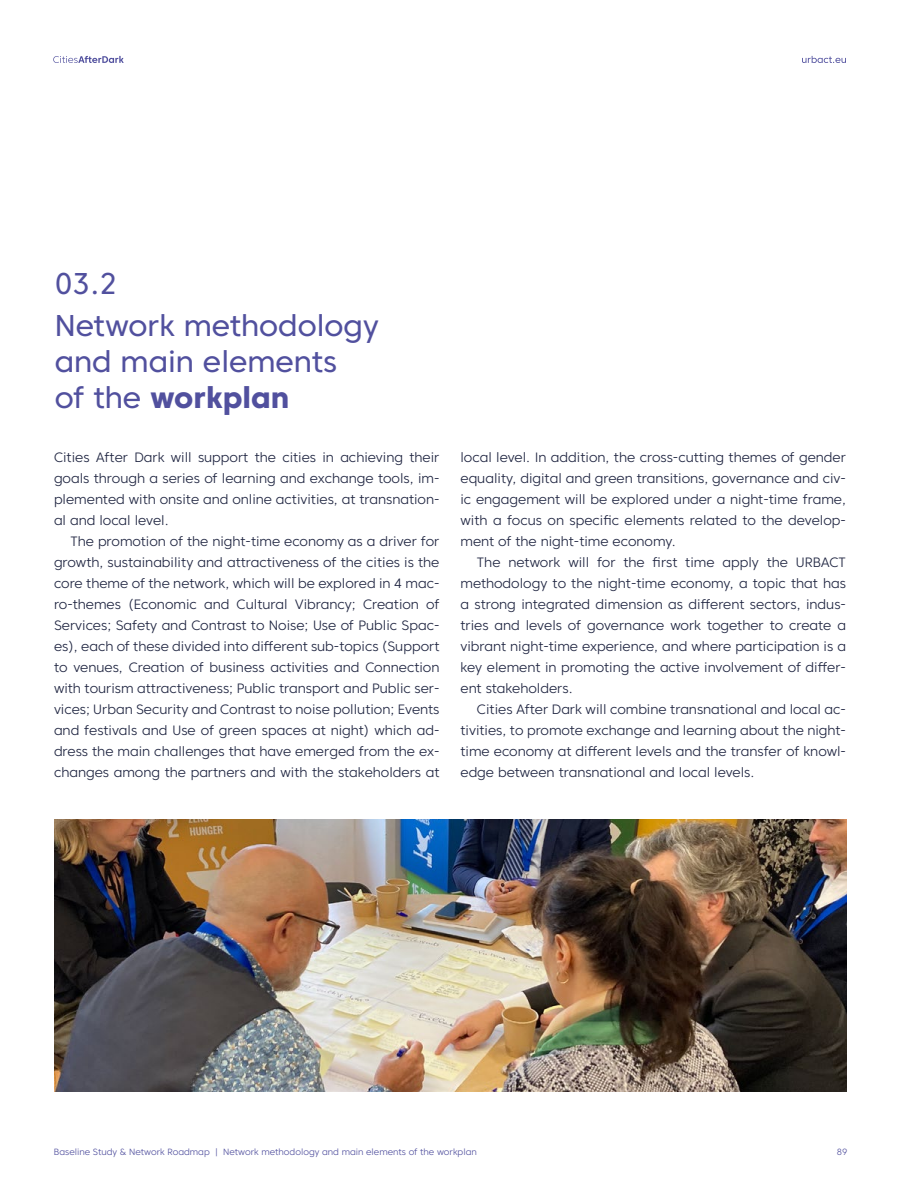
<style>
.page{position:relative;width:900px;height:1200px;background:#fff}
.page>*{position:absolute;margin:0;border:0;box-sizing:border-box;transform-origin:0 0}
.t1{font:30px/42px "Core Sans C 45";color:#51509e}
.t2{font:800 30px "Core Sans C 75";color:#51509e}
.t3{font:300 13.5px/21px "Core Sans C 35";color:#1f2541;text-align:justify}
.t4{font:300 9px "Core Sans C 35";color:#51509e}
.s1{font-family:"Core Sans C 45";font-weight:400}
</style>
<div class="page">
<svg style="left:53px;top:56px;width:71px;height:7px"></svg>
<svg style="left:802px;top:56px;width:44px;height:7px"></svg>
<img style="left:54px;top:819px;width:792px;height:272px">
<h1 class="t1" style="left:55px;top:263px;width:326px">03.2<br>Network methodology</h1>
<h1 class="t1" style="left:55px;top:341px;width:284px">and main elements</h1>
<h1 class="t2" style="left:55px;top:379px;width:236px"><span class="s1">of the</span> workplan</h1>
<p class="t3" style="left:54px;top:447px;width:387px">Cities After Dark will support the cities in achieving their goals through a series of learning and exchange tools, im&shy;plemented with onsite and online activities, at transnation&shy;al and local level.</p>
<p class="t3" style="left:54px;top:531px;width:387px;text-indent:16px">The promotion of the night-time economy as a driver for growth, sustainability and attractiveness of the cities is the core theme of the network, which will be explored in 4 mac&shy;ro-themes (Economic and Cultural Vibrancy; Creation of Services; Safety and Contrast to Noise; Use of Public Spac&shy;es), each of these divided into different sub-topics (Support to venues, Creation of business activities and Connection with tourism attractiveness; Public transport and Public ser&shy;vices; Urban Security and Contrast to noise pollution; Events and festivals and Use of green spaces at night) which ad&shy;dress the main challenges that have emerged from the ex&shy;changes among the partners and with the stakeholders at</p>
<p class="t3" style="left:460px;top:447px;width:387px">local level. In addition, the cross-cutting themes of gender equality, digital and green transitions, governance and civ&shy;ic engagement will be explored under a night-time frame, with a focus on specific elements related to the develop&shy;ment of the night-time economy.</p>
<p class="t3" style="left:460px;top:552px;width:387px;text-indent:16px">The network will for the first time apply the URBACT methodology to the night-time economy, a topic that has a strong integrated dimension as different sectors, indus&shy;tries and levels of governance work together to create a vibrant night-time experience, and where participation is a key element in promoting the active involvement of differ&shy;ent stakeholders.</p>
<p class="t3" style="left:460px;top:699px;width:387px;text-indent:16px">Cities After Dark will combine transnational and local ac&shy;tivities, to promote exchange and learning about the night&shy;time economy at different levels and the transfer of knowl&shy;edge between transnational and local levels.</p>
<p class="t4" style="left:54px;top:1146px;width:424px">Baseline Study &amp; Network Roadmap | Network methodology and main elements of the workplan</p>
<p class="t4" style="left:837px;top:1146px;width:12px">89</p>
</div>
